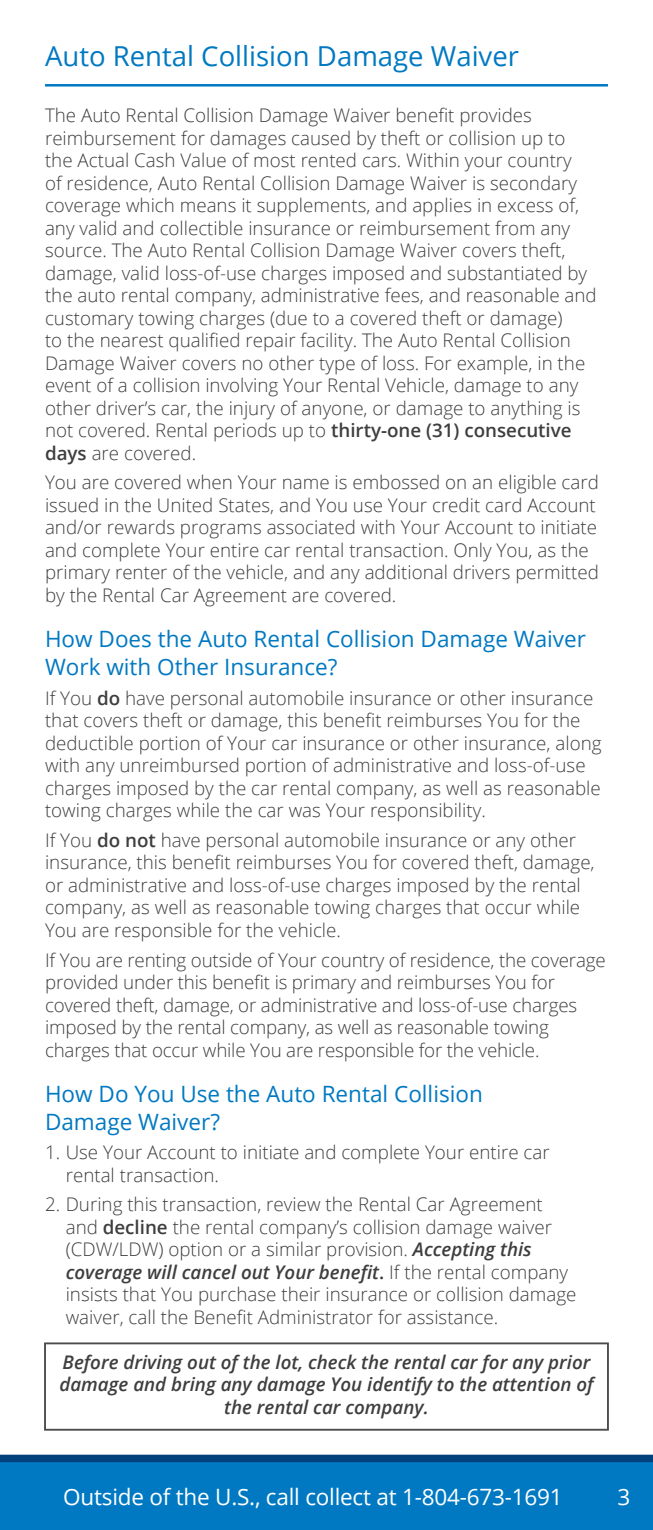
<style>
.page{position:relative;width:653px;height:1530px;background:#fff}
.page>*{position:absolute;margin:0;border:0;box-sizing:border-box;transform-origin:0 0}
.t1{font:27.5px "Open Sans";color:#0079c2}
.t2{font:22.5px/27.5px "Open Sans";color:#0079c2}
.t3{font:22.5px "Open Sans";letter-spacing:-.01em;color:#fff}
.t4{font:300 18.75px/22.5px "Open Sans";color:#3e3e3f}
.t5{font:italic 600 18.75px/22.5px "Open Sans";color:#3e3e3f;text-align:center}
.s1{font-weight:600}
.s2{font-weight:600;font-style:italic}
</style>
<div class="page">
<div style="left:0;top:1462px;width:652px;height:68px;background:#0079c2"></div>
<div style="left:0;top:1455px;width:652px;height:7px;background:#01427c"></div>
<hr style="left:45px;top:84px;width:563px;height:3px;background:#0079c2">
<div style="left:44px;top:1342px;width:564px;height:89px;border:2px solid #4b4c4d"></div>
<h2 class="t1" style="left:45px;top:37px;width:475px">Auto Rental Collision Damage Waiver</h2>
<p class="t4" style="left:45px;top:104px;width:553px">The Auto Rental Collision Damage Waiver benefit provides reimbursement for damages caused by theft or collision up to the Actual Cash Value of most rented cars. Within your country<br>of residence, Auto Rental Collision Damage Waiver is secondary coverage which means it supplements, and applies in excess of, any valid and collectible insurance or reimbursement from any source. The Auto Rental Collision Damage Waiver covers theft, damage, valid loss-of-use charges imposed and substantiated by the auto rental company, administrative fees, and reasonable and customary towing charges (due to a covered theft or damage)<br>to the nearest qualified repair facility. The Auto Rental Collision Damage Waiver covers no other type of loss. For example, in the event of a collision involving Your Rental Vehicle, damage to any other driver’s car, the injury of anyone, or damage to anything is not covered. Rental periods up to <span class="s1">thirty-one (31) consecutive days</span> are covered.</p>
<p class="t4" style="left:45px;top:471px;width:555px">You are covered when Your name is embossed on an eligible card issued in the United States, and You use Your credit card Account and/or rewards programs associated with Your Account to initiate and complete Your entire car rental transaction. Only You, as the primary renter of the vehicle, and any additional drivers permitted by the Rental Car Agreement are covered.</p>
<h3 class="t2" style="left:45px;top:625px;width:542px">How Does the Auto Rental Collision Damage Waiver<br>Work with Other Insurance?</h3>
<p class="t4" style="left:45px;top:686px;width:558px">If You <span class="s1">do</span> have personal automobile insurance or other insurance that covers theft or damage, this benefit reimburses You for the deductible portion of Your car insurance or other insurance, along with any unreimbursed portion of administrative and loss-of-use charges imposed by the car rental company, as well as reasonable towing charges while the car was Your responsibility.</p>
<p class="t4" style="left:45px;top:828px;width:551px">If You <span class="s1">do not</span> have personal automobile insurance or any other insurance, this benefit reimburses You for covered theft, damage, or administrative and loss-of-use charges imposed by the rental company, as well as reasonable towing charges that occur while You are responsible for the vehicle.</p>
<p class="t4" style="left:45px;top:948px;width:562px">If You are renting outside of Your country of residence, the coverage provided under this benefit is primary and reimburses You for covered theft, damage, or administrative and loss-of-use charges imposed by the rental company, as well as reasonable towing charges that occur while You are responsible for the vehicle.</p>
<h3 class="t2" style="left:45px;top:1080px;width:439px">How Do You Use the Auto Rental Collision<br>Damage Waiver?</h3>
<p class="t4" style="left:66px;top:1141px;width:485px;text-indent:-21px">1. ?Use Your Account to initiate and complete Your entire car rental transaction.</p>
<p class="t4" style="left:66px;top:1193px;width:512px;text-indent:-21px">2. ?During this transaction, review the Rental Car Agreement and <span class="s1">decline</span> the rental company’s collision damage waiver (CDW/LDW) option or a similar provision. <span class="s2">Accepting this coverage will cancel out Your benefit</span><span class="s1">.</span> If the rental company insists that You purchase their insurance or collision damage waiver, call the Benefit Administrator for assistance.</p>
<p class="t5" style="left:59px;top:1351px;width:535px">Before driving out of the lot, check the rental car for any prior damage and bring any damage You identify to the attention of the rental car company.</p>
<p class="t3" style="left:63px;top:1481px;width:500px">Outside of the U.S., call collect at 1-804-673-1691</p>
<p class="t3" style="left:617px;top:1481px;width:14px">3</p>
</div>
